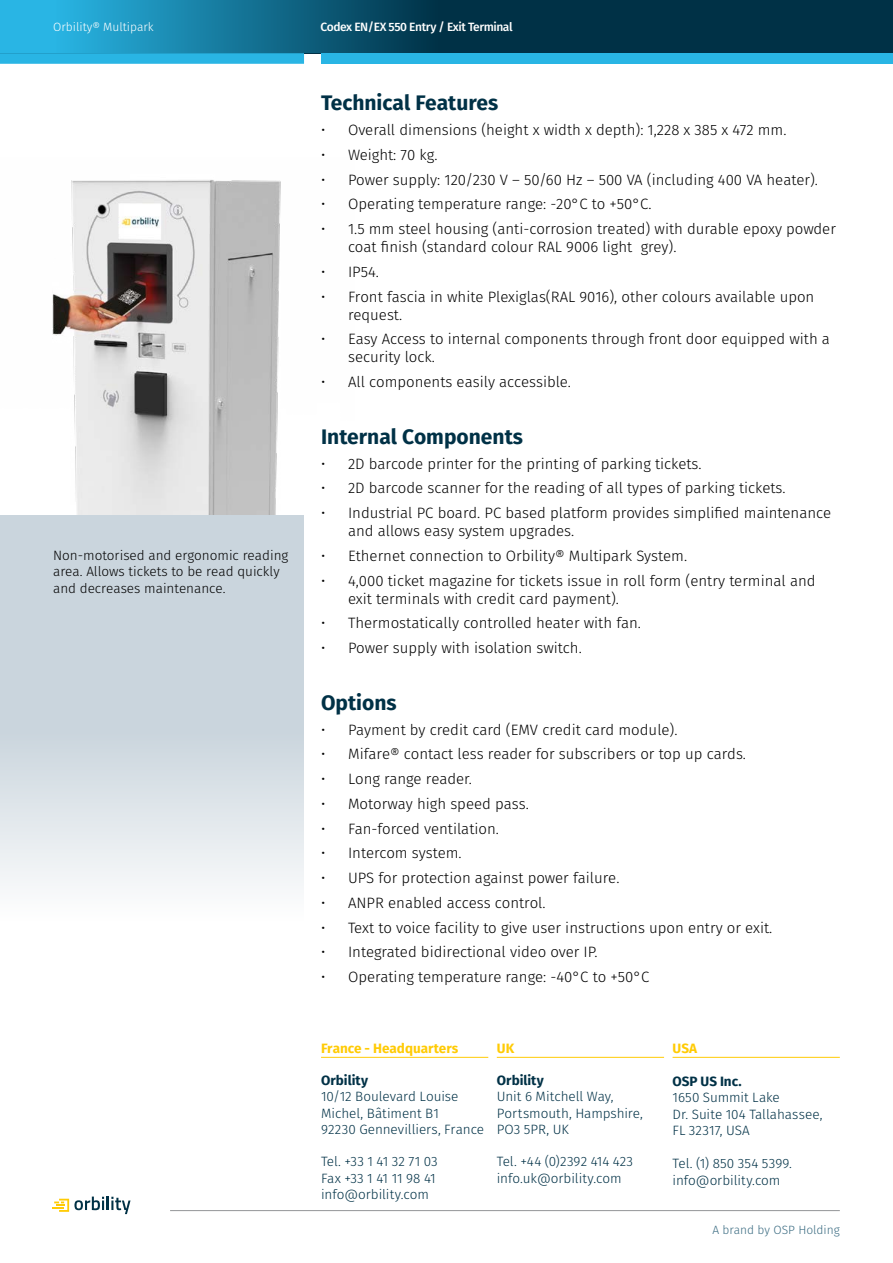
<style>
.page{position:relative;width:893px;height:1263px;background:#fff}
.page>*{position:absolute;margin:0;border:0;box-sizing:border-box;transform-origin:0 0}
.t1{font:700 21px "Fira Sans";color:#003146}
.t2{font:300 15px/18px "Fira Sans";color:#000}
.t3{font:300 13.5px/16.2px "Fira Sans";letter-spacing:-.005em;color:#003146}
.t4{font:300 13.5px/16.5px "Fira Sans";color:#000}
.t5{font:700 13.5px "Fira Sans";color:#003146}
.t6{font:700 13.5px "Fira Sans";color:#ffcb05}
.t7{font:500 12px "Fira Sans";letter-spacing:-.035em;color:#fff}
.t8{font:300 12px "Fira Sans";color:#3b6c82}
.t9{font:300 12px "Fira Sans";color:#fff}
</style>
<div class="page">
<svg style="left:53px;top:1196px;width:78px;height:18px"></svg>
<hr style="left:170px;top:1210px;width:670px;height:1px;background:#939598">
<svg style="left:0;top:0;width:893px;height:53px;background:#0b5571"></svg>
<div style="left:321px;top:53px;width:572px;height:11px;background:#29b5e4"></div>
<svg style="left:0;top:53px;width:304px;height:11px;background:#2cb4e2"></svg>
<img style="left:52px;top:180px;width:229px;height:335px">
<div style="left:0;top:515px;width:304px;height:405px;background:linear-gradient(to bottom,#bdcbd5,#eff2f4)"></div>
<hr style="left:321px;top:1057px;width:167px;height:1px;background:#ffcb05">
<hr style="left:497px;top:1057px;width:167px;height:1px;background:#ffcb05">
<hr style="left:673px;top:1057px;width:167px;height:1px;background:#ffcb05">
<p class="t9" style="left:53px;top:19px;width:102px">Orbility® Multipark</p>
<p class="t7" style="left:321px;top:19px;width:194px">Codex EN/EX 550 Entry / Exit Terminal</p>
<p class="t4" style="left:53px;top:547px;width:237px">Non-motorised and ergonomic reading area. Allows tickets to be read quickly and decreases maintenance.</p>
<h1 class="t1" style="left:321px;top:88px;width:179px">Technical Features</h1>
<p class="t2" style="left:321px;top:121px;width:467px">• Overall dimensions (height x width x depth): 1,228 x 385 x 472 mm.</p>
<p class="t2" style="left:321px;top:146px;width:118px">• Weight: 70 kg.</p>
<p class="t2" style="left:321px;top:170px;width:498px">• Power supply: 120/230 V – 50/60 Hz – 500 VA (including 400 VA heater).</p>
<p class="t2" style="left:321px;top:195px;width:332px">• Operating temperature range: -20°C to +50°C.</p>
<p class="t2" style="left:348px;top:220px;width:489px;text-indent:-27px">• 1.5 mm steel housing (anti-corrosion treated) with durable epoxy powder coat finish (standard colour RAL 9006 light grey).</p>
<p class="t2" style="left:321px;top:263px;width:59px">• IP54.</p>
<p class="t2" style="left:348px;top:287px;width:468px;text-indent:-27px">• Front fascia in white Plexiglas(RAL 9016), other colours available upon request.</p>
<p class="t2" style="left:348px;top:330px;width:483px;text-indent:-27px">• Easy Access to internal components through front door equipped with a security lock.</p>
<p class="t2" style="left:321px;top:373px;width:251px">• All components easily accessible.</p>
<h1 class="t1" style="left:321px;top:422px;width:203px">Internal Components</h1>
<p class="t2" style="left:321px;top:454px;width:382px">• 2D barcode printer for the printing of parking tickets.</p>
<p class="t2" style="left:321px;top:479px;width:466px">• 2D barcode scanner for the reading of all types of parking tickets.</p>
<p class="t2" style="left:348px;top:504px;width:485px;text-indent:-27px">• Industrial PC board. PC based platform provides simplified maintenance and allows easy system upgrades.</p>
<p class="t2" style="left:321px;top:547px;width:368px">• Ethernet connection to Orbility® Multipark System.</p>
<p class="t2" style="left:348px;top:571px;width:469px;text-indent:-27px">• 4,000 ticket magazine for tickets issue in roll form (entry terminal and exit terminals with credit card payment).</p>
<p class="t2" style="left:321px;top:614px;width:322px">• Thermostatically controlled heater with fan.</p>
<p class="t2" style="left:321px;top:639px;width:262px">• Power supply with isolation switch.</p>
<h1 class="t1" style="left:321px;top:688px;width:77px">Options</h1>
<p class="t2" style="left:321px;top:720px;width:358px">• Payment by credit card (EMV credit card module).</p>
<p class="t2" style="left:321px;top:745px;width:426px">• Mifare® contact less reader for subscribers or top up cards.</p>
<p class="t2" style="left:321px;top:770px;width:152px">• Long range reader.</p>
<p class="t2" style="left:321px;top:794px;width:209px">• Motorway high speed pass.</p>
<p class="t2" style="left:321px;top:819px;width:179px">• Fan-forced ventilation.</p>
<p class="t2" style="left:321px;top:844px;width:142px">• Intercom system.</p>
<p class="t2" style="left:321px;top:869px;width:300px">• UPS for protection against power failure.</p>
<p class="t2" style="left:321px;top:893px;width:226px">• ANPR enabled access control.</p>
<p class="t2" style="left:321px;top:918px;width:453px">• Text to voice facility to give user instructions upon entry or exit.</p>
<p class="t2" style="left:321px;top:943px;width:278px">• Integrated bidirectional video over IP.</p>
<p class="t2" style="left:321px;top:968px;width:330px">• Operating temperature range: -40°C to +50°C</p>
<p class="t6" style="left:321px;top:1039px;width:139px">France - Headquarters</p>
<p class="t5" style="left:321px;top:1071px;width:48px">Orbility</p>
<p class="t3" style="left:321px;top:1089px;width:165px">10/12 Boulevard Louise<br>Michel, Bâtiment B1<br>92230 Gennevilliers, France</p>
<p class="t3" style="left:321px;top:1153px;width:118px">Tel. +33 1 41 32 71 03<br>Fax +33 1 41 11 98 41 info@orbility.com</p>
<p class="t6" style="left:497px;top:1039px;width:19px">UK</p>
<p class="t5" style="left:497px;top:1071px;width:48px">Orbility</p>
<p class="t3" style="left:497px;top:1089px;width:148px">Unit 6 Mitchell Way,<br>Portsmouth, Hampshire,<br>PO3 5PR, UK</p>
<p class="t3" style="left:497px;top:1153px;width:138px">Tel. +44 (0)2392 414 423 info.uk@orbility.com</p>
<p class="t6" style="left:673px;top:1039px;width:26px">USA</p>
<p class="t5" style="left:673px;top:1071px;width:71px">OSP US Inc.</p>
<p class="t3" style="left:673px;top:1089px;width:151px">1650 Summit Lake<br>Dr. Suite 104 Tallahassee,<br>FL 32317, USA</p>
<p class="t3" style="left:673px;top:1155px;width:121px">Tel. (1) 850 354 5399. info@orbility.com</p>
<p class="t8" style="left:712px;top:1221px;width:129px">A brand by OSP Holding</p>
</div>
